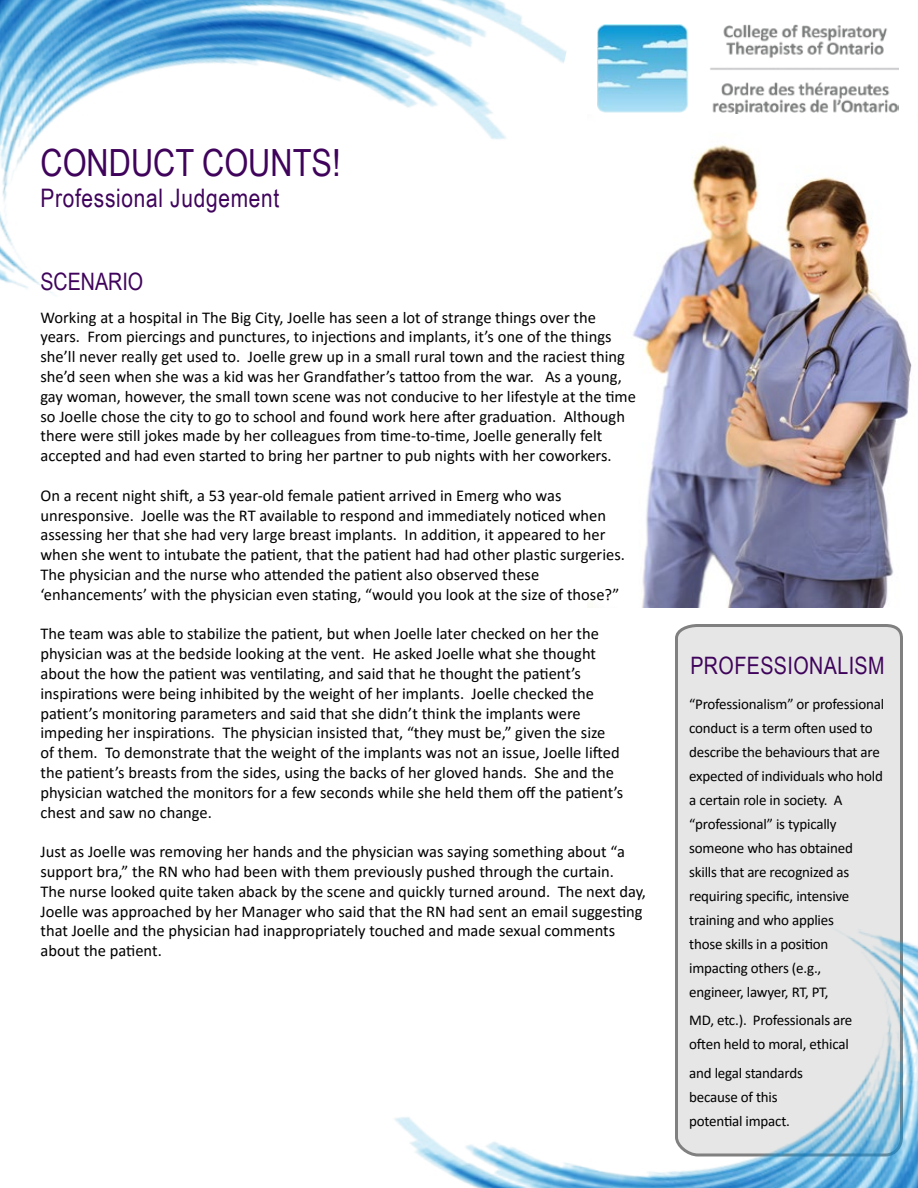
<style>
.page{position:relative;width:918px;height:1188px;background:#fff}
.page>*{position:absolute;margin:0;border:0;box-sizing:border-box;transform-origin:0 0}
.t1{font:37.5px "Arial Narrow";color:#3f035b}
.t2{font:25.5px "Arial Narrow";letter-spacing:.025em;color:#3f035b}
.t3{font:24px "Arial Narrow";letter-spacing:.02em;color:#3f035b}
.t4{font:24px "Arial Narrow";color:#3f035b}
.t5{font:16.5px/19.8px "Calibri";color:#000}
.t6{font:15px/24px "Calibri";letter-spacing:-.015em;color:#000}
</style>
<div class="page">
<img style="left:588px;top:145px;width:324px;height:463px">
<img style="left:0;top:0;width:567px;height:293px">
<img style="left:597px;top:25px;width:301px;height:89px">
<div style="left:675px;top:624px;width:228px;height:238px;background:#e6e6e6"></div>
<img style="left:395px;top:862px;width:523px;height:326px">
<h1 class="t1" style="left:40px;top:135px;width:302px">CONDUCT COUNTS!</h1>
<h2 class="t2" style="left:40px;top:179px;width:240px">Professional Judgement</h2>
<h3 class="t4" style="left:40px;top:263px;width:104px">SCENARIO</h3>
<p class="t5" style="left:40px;top:307px;width:597px">Working at a hospital in The Big City, Joelle has seen a lot of strange things over the years. From piercings and punctures, to injections and implants, it’s one of the things she’ll never really get used to. Joelle grew up in a small rural town and the raciest thing she’d seen when she was a kid was her Grandfather’s tattoo from the war. As a young, gay woman, however, the small town scene was not conducive to her lifestyle at the time so Joelle chose the city to go to school and found work here after graduation. Although there were still jokes made by her colleagues from time-to-time, Joelle generally felt accepted and had even started to bring her partner to pub nights with her coworkers.</p>
<p class="t5" style="left:40px;top:485px;width:586px">On a recent night shift, a 53 year-old female patient arrived in Emerg who was unresponsive. Joelle was the RT available to respond and immediately noticed when assessing her that she had very large breast implants. In addition, it appeared to her when she went to intubate the patient, that the patient had had other plastic surgeries.<br>The physician and the nurse who attended the patient also observed these ‘enhancements’ with the physician even stating, “would you look at the size of those?”</p>
<p class="t5" style="left:40px;top:623px;width:584px">The team was able to stabilize the patient, but when Joelle later checked on her the physician was at the bedside looking at the vent. He asked Joelle what she thought about the how the patient was ventilating, and said that he thought the patient’s inspirations were being inhibited by the weight of her implants. Joelle checked the patient’s monitoring parameters and said that she didn’t think the implants were impeding her inspirations. The physician insisted that, “they must be,” given the size<br>of them. To demonstrate that the weight of the implants was not an issue, Joelle lifted the patient’s breasts from the sides, using the backs of her gloved hands. She and the physician watched the monitors for a few seconds while she held them off the patient’s chest and saw no change.</p>
<p class="t5" style="left:40px;top:841px;width:607px">Just as Joelle was removing her hands and the physician was saying something about “a support bra,” the RN who had been with them previously pushed through the curtain.<br>The nurse looked quite taken aback by the scene and quickly turned around. The next day, Joelle was approached by her Manager who said that the RN had sent an email suggesting that Joelle and the physician had inappropriately touched and made sexual comments about the patient.</p>
<h3 class="t3" style="left:690px;top:647px;width:196px">PROFESSIONALISM</h3>
<p class="t6" style="left:689px;top:691px;width:196px">“Professionalism” or professional conduct is a term often used to describe the behaviours that are expected of individuals who hold a certain role in society. A “professional” is typically someone who has obtained skills that are recognized as requiring specific, intensive training and who applies<br>those skills in a position impacting others (e.g.,<br>engineer, lawyer, RT, PT,</p>
<p class="t6" style="left:689px;top:1008px;width:165px">MD, etc.). Professionals are often held to moral, ethical</p>
<p class="t6" style="left:689px;top:1060px;width:115px">and legal standards because of this potential impact.</p>
</div>
